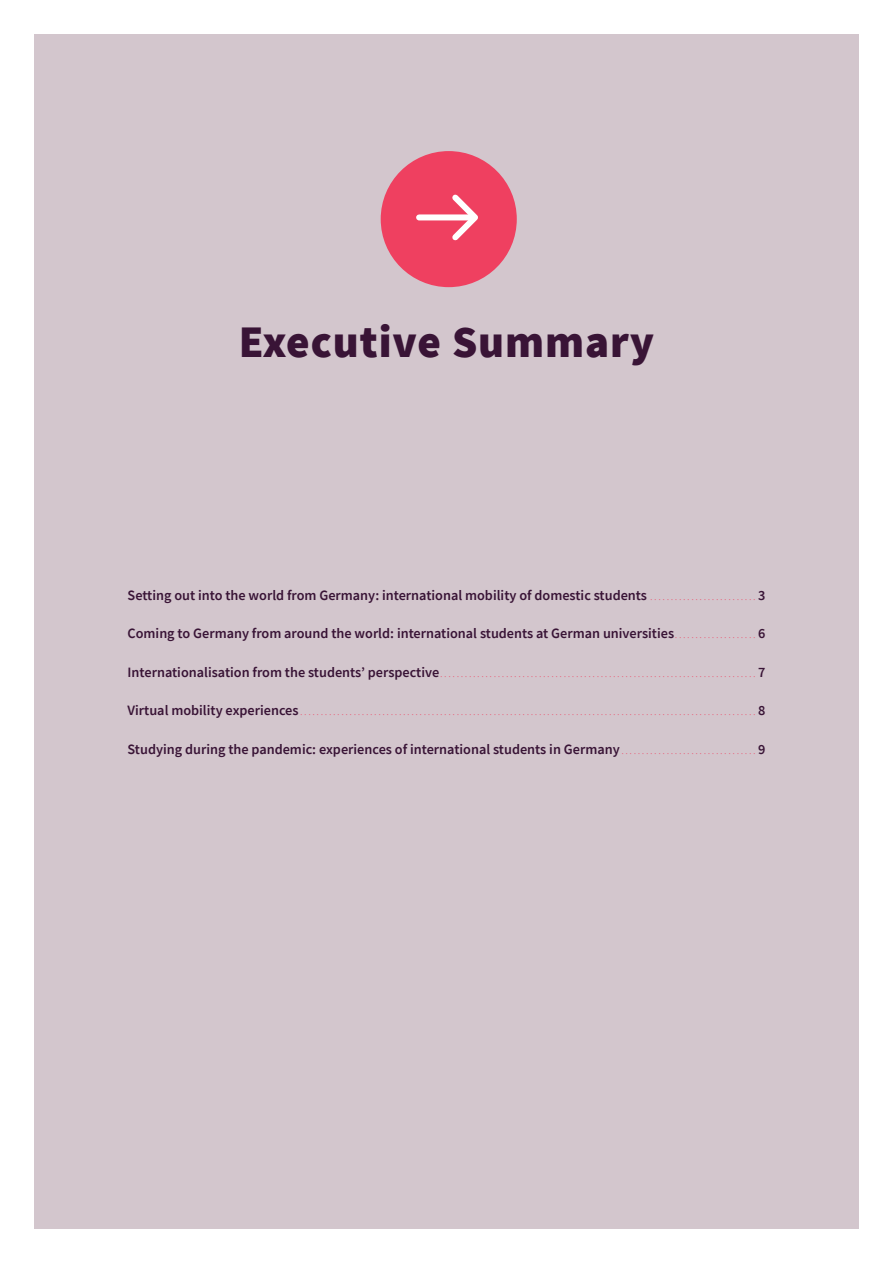
<style>
.page{position:relative;width:893px;height:1263px;background:#fff}
.page>*{position:absolute;margin:0;border:0;box-sizing:border-box;transform-origin:0 0}
.t1{font:900 45px "Source Sans Pro";letter-spacing:.02em;color:#391436}
.t2{font:600 14.25px "Source Sans Pro";color:#391436}
.t3{font:7.5px "Source Sans Pro";color:#ef4060}
.s1{font-weight:400;font-size:7.5px;color:#ef4060}
.s2{font-weight:600;font-size:14.25px;color:#391436}
</style>
<div class="page">
<div style="left:34px;top:34px;width:825px;height:1195px;background:#d3c6cd"></div>
<div style="left:381px;top:151px;width:136px;height:136px;background:#ef4060;border-radius:50%"></div>
<div style="left:419px;top:214px;width:54px;height:6px;background:#fff"></div>
<svg style="left:447px;top:194px;width:31px;height:47px"></svg>
<h1 class="t1" style="left:239px;top:311px;width:417px">Executive Summary</h1>
<p class="t2" style="left:128px;top:585px;width:639px">Setting out into the world from Germany: international mobility of domestic students <span class="s1">. . . . . . . . . . . . . . . . . . . . . . . . . .</span> 3</p>
<p class="t2" style="left:128px;top:624px;width:639px">Coming to Germany from around the world: international students at German universities<span class="s1">. . . . . . . . . . . . . . . . . . . .</span> 6</p>
<p class="t3" style="left:128px;top:669px;width:639px"><span class="s2">Internationalisation from the students’ perspective</span>.............................................................................<span class="s2">7</span></p>
<p class="t3" style="left:128px;top:708px;width:639px"><span class="s2">Virtual mobility experiences</span>...............................................................................................................<span class="s2">8</span></p>
<p class="t2" style="left:128px;top:740px;width:639px">Studying during the pandemic: experiences of international students in Germany <span class="s1">. . . . . . . . . . . . . . . . . . . . . . . . . . . . . . . . .</span> 9</p>
</div>
